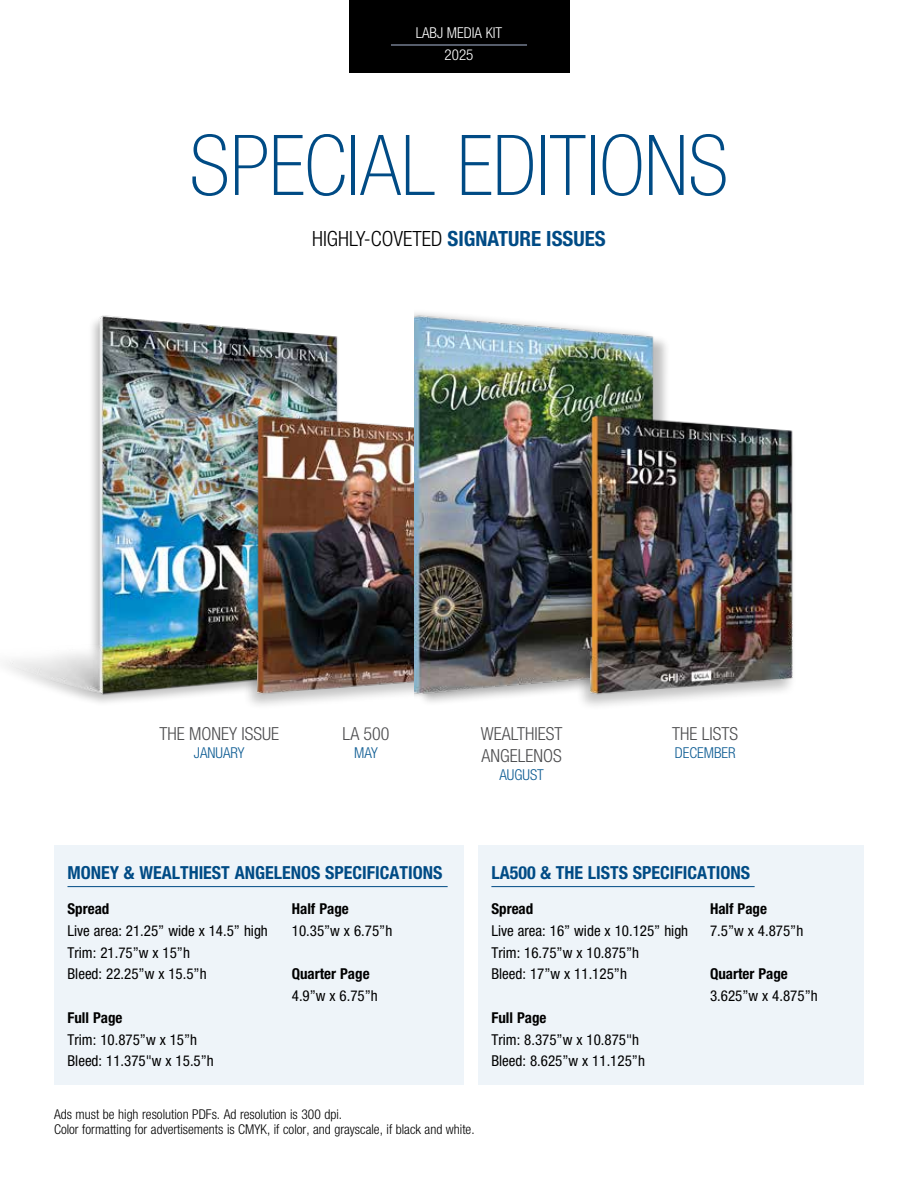
<style>
.page{position:relative;width:918px;height:1188px;background:#fff}
.page>*{position:absolute;margin:0;border:0;box-sizing:border-box;transform-origin:0 0}
.t1{font:100 condensed 84px "Helvetica Neue LT Std";color:#004b85}
.t2{font:700 condensed 21px "Helvetica Neue LT Std";color:#004b85}
.t3{font:700 condensed 18px "Helvetica Neue LT Std";color:#004b85}
.t4{font:300 condensed 18px/21.6px "Helvetica Neue LT Std";color:#4d4d4f}
.t5{font:condensed 15px/21.8px "Helvetica Neue LT Std";color:#000}
.t6{font:700 condensed 15px "Helvetica Neue LT Std";color:#000}
.t7{font:300 condensed 15px "Helvetica Neue LT Std";color:#0d5c93}
.t8{font:300 condensed 15px/22.5px "Helvetica Neue LT Std";color:#fff;text-align:center}
.t9{font:300 condensed 13.5px/15px "Helvetica Neue LT Std";color:#000}
.s1{font-weight:300;color:#000}
</style>
<div class="page">
<div style="left:349px;top:0;width:220px;height:73px;background:#000"></div>
<hr style="left:391px;top:45px;width:136px;height:1px;background:#acbbd7">
<div style="left:478px;top:845px;width:386px;height:240px;background:#eef4f9"></div>
<div style="left:54px;top:845px;width:409px;height:240px;background:#eef4f9"></div>
<img style="left:6px;top:315px;width:332px;height:387px">
<hr style="left:491px;top:886px;width:264px;height:1px;background:#004b85">
<hr style="left:68px;top:886px;width:380px;height:1px;background:#004b85">
<div style="left:242px;top:414px;width:221px;height:297px;background:#000;opacity:.25"></div>
<img style="left:257px;top:387px;width:206px;height:324px">
<img style="left:415px;top:313px;width:252px;height:389px">
<div style="left:576px;top:414px;width:221px;height:297px;background:#000;opacity:.25"></div>
<img style="left:591px;top:387px;width:206px;height:324px">
<p class="t8" style="left:416px;top:21px;width:88px">LABJ MEDIA KIT<br>2025</p>
<h1 class="t1" style="left:189px;top:118px;width:541px">SPECIAL EDITIONS</h1>
<h2 class="t2" style="left:312px;top:225px;width:295px"><span class="s1">HIGHLY-COVETED</span> SIGNATURE ISSUES</h2>
<p class="t4" style="left:159px;top:723px;width:121px">THE MONEY ISSUE</p>
<p class="t7" style="left:194px;top:745px;width:52px">JANUARY</p>
<p class="t4" style="left:343px;top:723px;width:48px">LA 500</p>
<p class="t7" style="left:354px;top:745px;width:25px">MAY</p>
<p class="t4" style="left:481px;top:723px;width:83px">WEALTHIEST<br>ANGELENOS</p>
<p class="t7" style="left:499px;top:766px;width:46px">AUGUST</p>
<p class="t4" style="left:672px;top:723px;width:67px">THE LISTS</p>
<p class="t7" style="left:675px;top:745px;width:63px">DECEMBER</p>
<p class="t3" style="left:68px;top:862px;width:376px">MONEY &amp; WEALTHIEST ANGELENOS SPECIFICATIONS</p>
<p class="t3" style="left:491px;top:862px;width:260px">LA500 &amp; THE LISTS SPECIFICATIONS</p>
<p class="t6" style="left:68px;top:900px;width:43px">Spread</p>
<p class="t5" style="left:68px;top:920px;width:202px">Live area: 21.25” wide x 14.5” high<br>Trim: 21.75”w x 15”h<br>Bleed: 22.25”w x 15.5”h</p>
<p class="t6" style="left:68px;top:1008px;width:57px">Full Page</p>
<p class="t5" style="left:68px;top:1028px;width:148px">Trim: 10.875”w x 15”h<br>Bleed: 11.375"w x 15.5”h</p>
<p class="t6" style="left:292px;top:900px;width:58px">Half Page</p>
<p class="t5" style="left:292px;top:920px;width:102px">10.35”w x 6.75”h</p>
<p class="t6" style="left:292px;top:965px;width:79px">Quarter Page</p>
<p class="t5" style="left:292px;top:985px;width:88px">4.9”w x 6.75”h</p>
<p class="t6" style="left:491px;top:900px;width:43px">Spread</p>
<p class="t5" style="left:491px;top:920px;width:198px">Live area: 16” wide x 10.125” high<br>Trim: 16.75”w x 10.875”h<br>Bleed: 17”w x 11.125”h</p>
<p class="t6" style="left:491px;top:1008px;width:57px">Full Page</p>
<p class="t5" style="left:491px;top:1028px;width:155px">Trim: 8.375”w x 10.875"h<br>Bleed: 8.625”w x 11.125”h</p>
<p class="t6" style="left:710px;top:900px;width:58px">Half Page</p>
<p class="t5" style="left:710px;top:920px;width:95px">7.5”w x 4.875”h</p>
<p class="t6" style="left:710px;top:965px;width:79px">Quarter Page</p>
<p class="t5" style="left:710px;top:985px;width:109px">3.625”w x 4.875”h</p>
<p class="t9" style="left:54px;top:1107px;width:422px">Ads must be high resolution PDFs. Ad resolution is 300 dpi.<br>Color formatting for advertisements is CMYK, if color, and grayscale, if black and white.</p>
</div>
